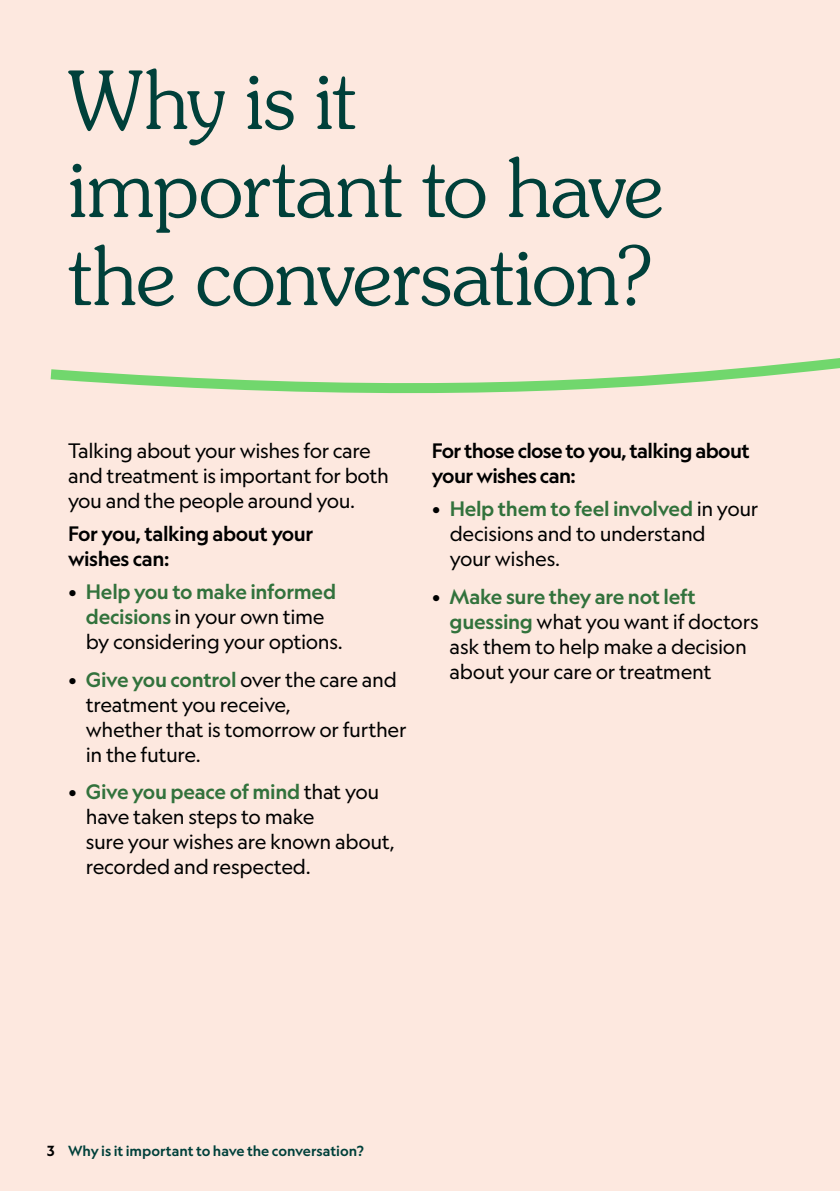
<style>
.page{position:relative;width:840px;height:1191px;background:#fff}
.page>*{position:absolute;margin:0;border:0;box-sizing:border-box;transform-origin:0 0}
.t1{font:300 80px/88px "Souvenir Std";letter-spacing:-.015em;color:#00403a}
.t2{font:20px/25px "Geograph";letter-spacing:-.02em;color:#000}
.t3{font:500 20px/25px "Geograph";letter-spacing:-.03em;color:#000}
.t4{font:500 14px "Geograph";letter-spacing:-.005em;color:#00403a}
.s1{font-weight:500;color:#32723c}
.s2{font-weight:700;color:#000}
</style>
<div class="page">
<div style="left:0;top:0;width:839px;height:1191px;background:#fde8df"></div>
<svg style="left:50px;top:358px;width:789px;height:36px"></svg>
<h1 class="t1" style="left:68px;top:57px;width:597px">Why is it important to have the conversation?</h1>
<p class="t2" style="left:68px;top:438px;width:322px">Talking about your wishes for care and treatment is important for both you and the people around you.</p>
<p class="t3" style="left:68px;top:521px;width:247px">For you, talking about your wishes can:</p>
<p class="t2" style="left:86px;top:579px;width:258px;text-indent:-18px">• <span class="s1">Help you to make informed decisions</span> in your own time by considering your options.</p>
<p class="t2" style="left:86px;top:666px;width:322px;text-indent:-18px">• <span class="s1">Give you control</span> over the care and treatment you receive,<br>whether that is tomorrow or further in the future.</p>
<p class="t2" style="left:86px;top:779px;width:310px;text-indent:-18px">• <span class="s1">Give you peace of mind</span> that you have taken steps to make<br>sure your wishes are known about, recorded and respected.</p>
<p class="t3" style="left:431px;top:438px;width:319px">For those close to you, talking about your wishes can:</p>
<p class="t2" style="left:449px;top:496px;width:310px;text-indent:-18px">• <span class="s1">Help them to feel involved</span> in your decisions and to understand<br>your wishes.</p>
<p class="t2" style="left:449px;top:583px;width:310px;text-indent:-18px">• <span class="s1">Make sure they are not left guessing</span> what you want if doctors ask them to help make a decision about your care or treatment</p>
<p class="t4" style="left:47px;top:1142px;width:318px"><span class="s2">3</span> Why is it important to have the conversation?</p>
</div>
